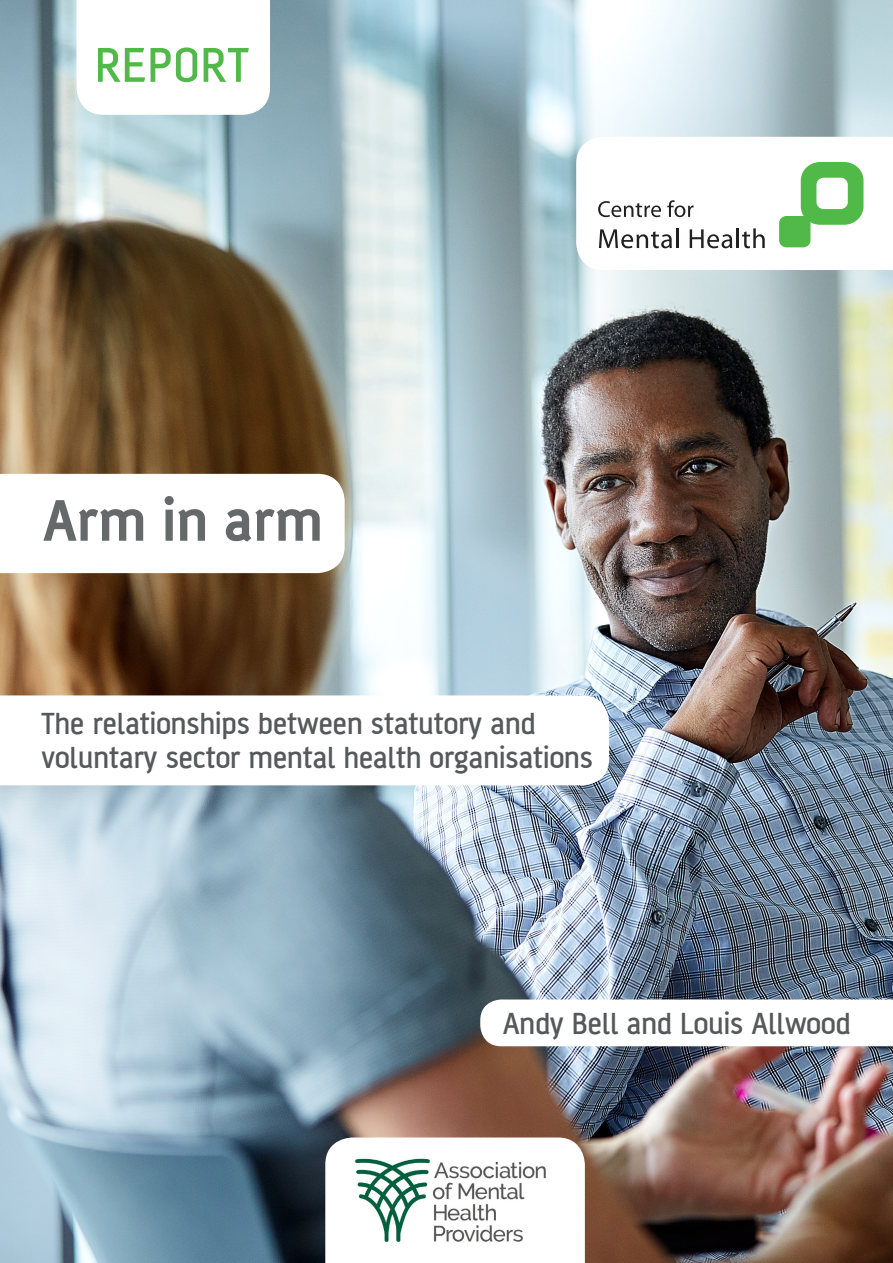
<style>
.page{position:relative;width:893px;height:1263px;background:#fff}
.page>*{position:absolute;margin:0;border:0;box-sizing:border-box;transform-origin:0 0}
.t1{font:700 63px "AF Battersea";color:#666969}
.t2{font:500 52.5px "AF Battersea";letter-spacing:.03em;color:#51b948}
.t3{font:500 33px/34.5px "AF Battersea";color:#57585a}
</style>
<div class="page">
<img style="left:0;top:0;width:893px;height:1263px">
<svg style="left:576px;top:137px;width:317px;height:133px"></svg>
<svg style="left:480px;top:999px;width:413px;height:47px"></svg>
<svg style="left:0;top:695px;width:609px;height:90px"></svg>
<svg style="left:77px;top:0;width:193px;height:115px"></svg>
<svg style="left:0;top:474px;width:345px;height:99px"></svg>
<svg style="left:325px;top:1137px;width:260px;height:126px"></svg>
<img style="left:349px;top:1139px;width:203px;height:124px">
<p class="t2" style="left:95px;top:39px;width:155px">REPORT</p>
<p class="t1" style="left:43px;top:487px;width:282px">Arm in arm</p>
<p class="t3" style="left:42px;top:706px;width:553px">The relationships between statutory and voluntary sector mental health organisations</p>
<p class="t3" style="left:503px;top:1006px;width:349px">Andy Bell and Louis Allwood</p>
</div>
